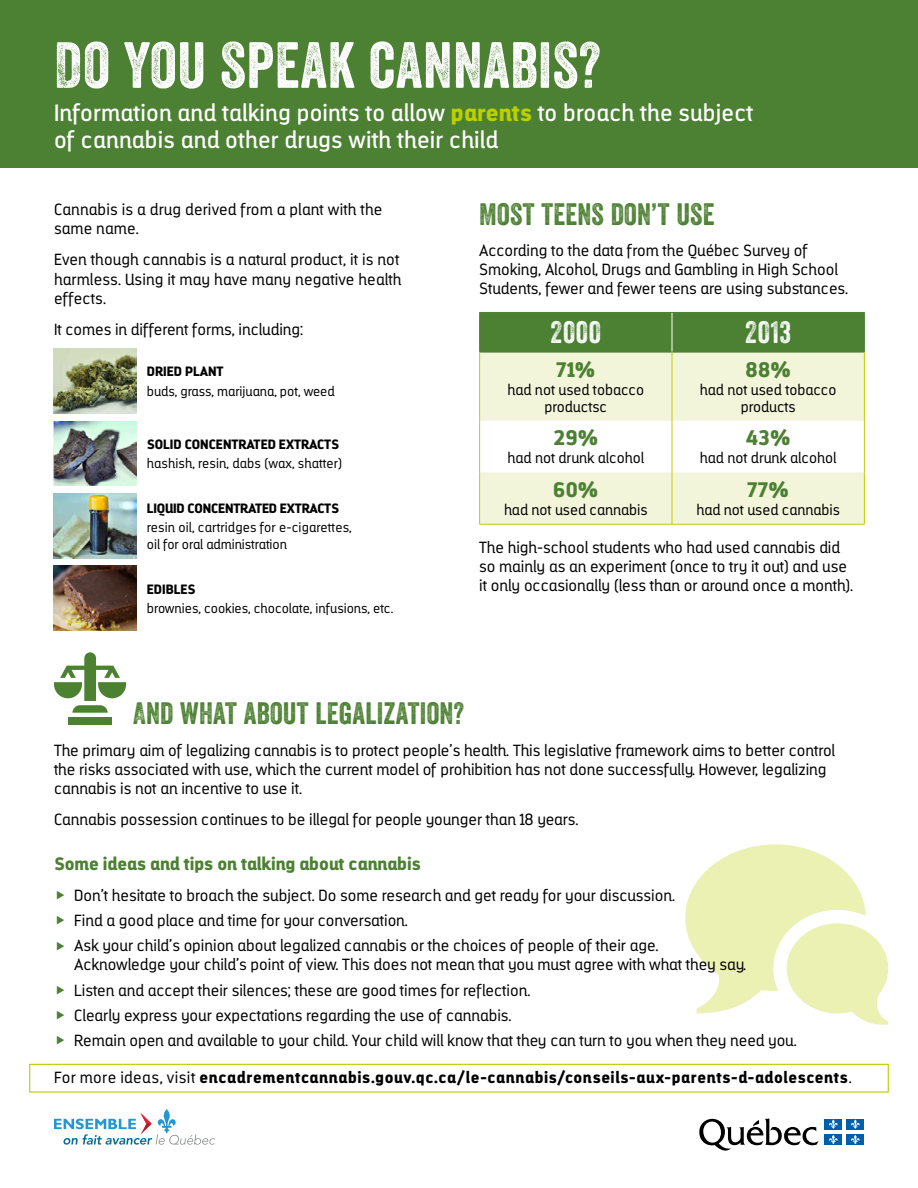
<style>
.page{position:relative;width:918px;height:1188px;background:#fff}
.page>*{position:absolute;margin:0;border:0;box-sizing:border-box;transform-origin:0 0}
.t1{font:63px "Veneer Two";letter-spacing:.01em;color:#fff}
.t2{font:30px "Veneer Two";letter-spacing:.005em;color:#4c8032}
.TH{font:30px "Veneer Two";letter-spacing:.02em;color:#fff}
.t3{font:23.7px/27px "Darwin Alt";letter-spacing:.01em;color:#fff}
.TD{font:900 21px "Darwin Alt";letter-spacing:.015em;color:#4c8032}
.t4{font:900 18px "Darwin Alt";color:#4c8032}
.t5{font:300 16.2px/19.2px "Darwin Alt";color:#000}
.t6{font:900 16.2px "Darwin Alt";letter-spacing:.04em;color:#000}
.TD-2{font:300 15px/16.5px "Darwin Alt";color:#000;text-align:center}
.Légende{font:300 13.5px/16.5px "Darwin Alt";color:#000}
.Légende-2{font:900 13.5px "Darwin Alt";color:#000}
.s1{font-weight:900;color:#bccf00}
.s2{font-weight:300}
</style>
<div class="page">
<svg style="left:685px;top:844px;width:203px;height:181px"></svg>
<div style="left:0;top:0;width:918px;height:167px;background:#4c8032"></div>
<svg style="left:54px;top:1109px;width:161px;height:36px"></svg>
<svg style="left:699px;top:1118px;width:120px;height:33px"></svg>
<div style="left:825px;top:1119px;width:17px;height:10px;background:#005faa"></div>
<svg style="left:829px;top:1119px;width:9px;height:10px"></svg>
<div style="left:847px;top:1119px;width:17px;height:10px;background:#005faa"></div>
<svg style="left:851px;top:1119px;width:9px;height:10px"></svg>
<div style="left:825px;top:1134px;width:17px;height:11px;background:#005faa"></div>
<svg style="left:829px;top:1135px;width:9px;height:9px"></svg>
<div style="left:847px;top:1134px;width:17px;height:11px;background:#005faa"></div>
<svg style="left:851px;top:1135px;width:9px;height:9px"></svg>
<svg style="left:480px;top:313px;width:384px;height:108px;background:#b6ca9d"></svg>
<div style="left:480px;top:472px;width:384px;height:52px;background:#f3f5db"></div>
<hr style="left:479px;top:352px;width:193px;height:1px;background:#4c8032">
<hr style="left:672px;top:352px;width:193px;height:1px;background:#4c8032">
<hr style="left:479px;top:312px;width:193px;height:1px;background:#4c8032">
<hr style="left:479px;top:313px;width:1px;height:39px;background:#4c8032">
<hr style="left:672px;top:312px;width:193px;height:1px;background:#4c8032">
<hr style="left:864px;top:313px;width:1px;height:39px;background:#4c8032">
<hr style="left:672px;top:313px;width:1px;height:39px;background:#fff">
<hr style="left:479px;top:352px;width:1px;height:69px;background:#bccf00">
<hr style="left:672px;top:352px;width:1px;height:69px;background:#bccf00">
<hr style="left:864px;top:352px;width:1px;height:69px;background:#bccf00">
<hr style="left:479px;top:421px;width:1px;height:51px;background:#bccf00">
<hr style="left:672px;top:421px;width:1px;height:51px;background:#bccf00">
<hr style="left:864px;top:421px;width:1px;height:51px;background:#bccf00">
<hr style="left:479px;top:472px;width:1px;height:52px;background:#bccf00">
<hr style="left:672px;top:472px;width:1px;height:52px;background:#bccf00">
<hr style="left:864px;top:472px;width:1px;height:52px;background:#bccf00">
<hr style="left:479px;top:524px;width:193px;height:1px;background:#bccf00">
<hr style="left:672px;top:524px;width:193px;height:1px;background:#bccf00">
<div style="left:68px;top:717px;width:44px;height:7px;background:#4d8132"></div>
<svg style="left:54px;top:652px;width:72px;height:61px"></svg>
<div style="left:29px;top:1064px;width:860px;height:29px;border:1px solid #bccf00"></div>
<img style="left:54px;top:349px;width:82px;height:64px">
<img style="left:54px;top:493px;width:82px;height:65px">
<img style="left:54px;top:421px;width:82px;height:65px">
<img style="left:54px;top:566px;width:82px;height:65px">
<p class="t1" style="left:54px;top:27px;width:548px">DO YOU SPEAK CANNABIS?</p>
<p class="t3" style="left:54px;top:99px;width:701px">Information and talking points to allow <span class="s1">parents</span> to broach the subject of cannabis and other drugs with their child</p>
<p class="t5" style="left:54px;top:200px;width:330px">Cannabis is a drug derived from a plant with the same name.</p>
<p class="t5" style="left:54px;top:250px;width:349px">Even though cannabis is a natural product, it is not harmless. Using it may have many negative health effects.</p>
<p class="t5" style="left:54px;top:320px;width:251px">It comes in different forms, including:</p>
<p class="Légende-2" style="left:147px;top:363px;width:78px">DRIED PLANT</p>
<p class="Légende" style="left:147px;top:383px;width:189px">buds, grass, marijuana, pot, weed</p>
<p class="Légende-2" style="left:147px;top:436px;width:194px">SOLID CONCENTRATED EXTRACTS</p>
<p class="Légende" style="left:147px;top:455px;width:197px">hashish, resin, dabs (wax, shatter)</p>
<p class="Légende-2" style="left:147px;top:500px;width:194px">LIQUID CONCENTRATED EXTRACTS</p>
<p class="Légende" style="left:147px;top:519px;width:206px">resin oil, cartridges for e-cigarettes, oil for oral administration</p>
<p class="Légende-2" style="left:147px;top:580px;width:50px">EDIBLES</p>
<p class="Légende" style="left:147px;top:600px;width:248px">brownies, cookies, chocolate, infusions, etc.</p>
<h2 class="t2" style="left:479px;top:196px;width:237px">MOST TEENS DON’T USE</h2>
<p class="t5" style="left:479px;top:241px;width:370px">According to the data from the Québec Survey of<br>Smoking, Alcohol, Drugs and Gambling in High School<br>Students, fewer and fewer teens are using substances.</p>
<p class="TH" style="left:551px;top:314px;width:52px">2000</p>
<p class="TH" style="left:745px;top:314px;width:47px">2013</p>
<p class="TD" style="left:556px;top:357px;width:40px">71%</p>
<p class="TD-2" style="left:507px;top:382px;width:138px">had not used tobacco productsc</p>
<p class="TD" style="left:746px;top:357px;width:47px">88%</p>
<p class="TD-2" style="left:700px;top:382px;width:138px">had not used tobacco products</p>
<p class="TD" style="left:553px;top:425px;width:47px">29%</p>
<p class="TD-2" style="left:508px;top:450px;width:138px">had not drunk alcohol</p>
<p class="TD" style="left:746px;top:425px;width:46px">43%</p>
<p class="TD-2" style="left:700px;top:450px;width:138px">had not drunk alcohol</p>
<p class="TD" style="left:747px;top:477px;width:43px">77%</p>
<p class="TD-2" style="left:696px;top:502px;width:145px">had not used cannabis</p>
<p class="t5" style="left:479px;top:538px;width:375px">The high-school students who had used cannabis did so mainly as an experiment (once to try it out) and use it only occasionally (less than or around once a month).</p>
<p class="TD" style="left:553px;top:477px;width:47px">60%</p>
<p class="TD-2" style="left:504px;top:502px;width:145px">had not used cannabis</p>
<h2 class="t2" style="left:133px;top:695px;width:332px">AND WHAT ABOUT LEGALIZATION?</h2>
<p class="t5" style="left:54px;top:740px;width:783px">The primary aim of legalizing cannabis is to protect people’s health. This legislative framework aims to better control the risks associated with use, which the current model of prohibition has not done successfully. However, legalizing cannabis is not an incentive to use it.</p>
<p class="t5" style="left:54px;top:810px;width:526px">Cannabis possession continues to be illegal for people younger than 18 years.</p>
<h3 class="t4" style="left:54px;top:852px;width:368px">Some ideas and tips on talking about cannabis</h3>
<p class="t5" style="left:74px;top:886px;width:602px">Don’t hesitate to broach the subject. Do some research and get ready for your discussion.</p>
<p class="t5" style="left:74px;top:911px;width:335px">Find a good place and time for your conversation.</p>
<p class="t5" style="left:74px;top:936px;width:673px">Ask your child’s opinion about legalized cannabis or the choices of people of their age.<br>Acknowledge your child’s point of view. This does not mean that you must agree with what they say.</p>
<p class="t5" style="left:74px;top:980px;width:458px">Listen and accept their silences; these are good times for reflection.</p>
<p class="t5" style="left:74px;top:1006px;width:439px">Clearly express your expectations regarding the use of cannabis.</p>
<p class="t5" style="left:74px;top:1031px;width:724px">Remain open and available to your child. Your child will know that they can turn to you when they need you.</p>
<p class="t6" style="left:54px;top:1067px;width:799px"><span class="s2">For more ideas, visit</span> encadrementcannabis.gouv.qc.ca/le-cannabis/conseils-aux-parents-d-adolescents<span class="s2">.</span></p>
</div>
